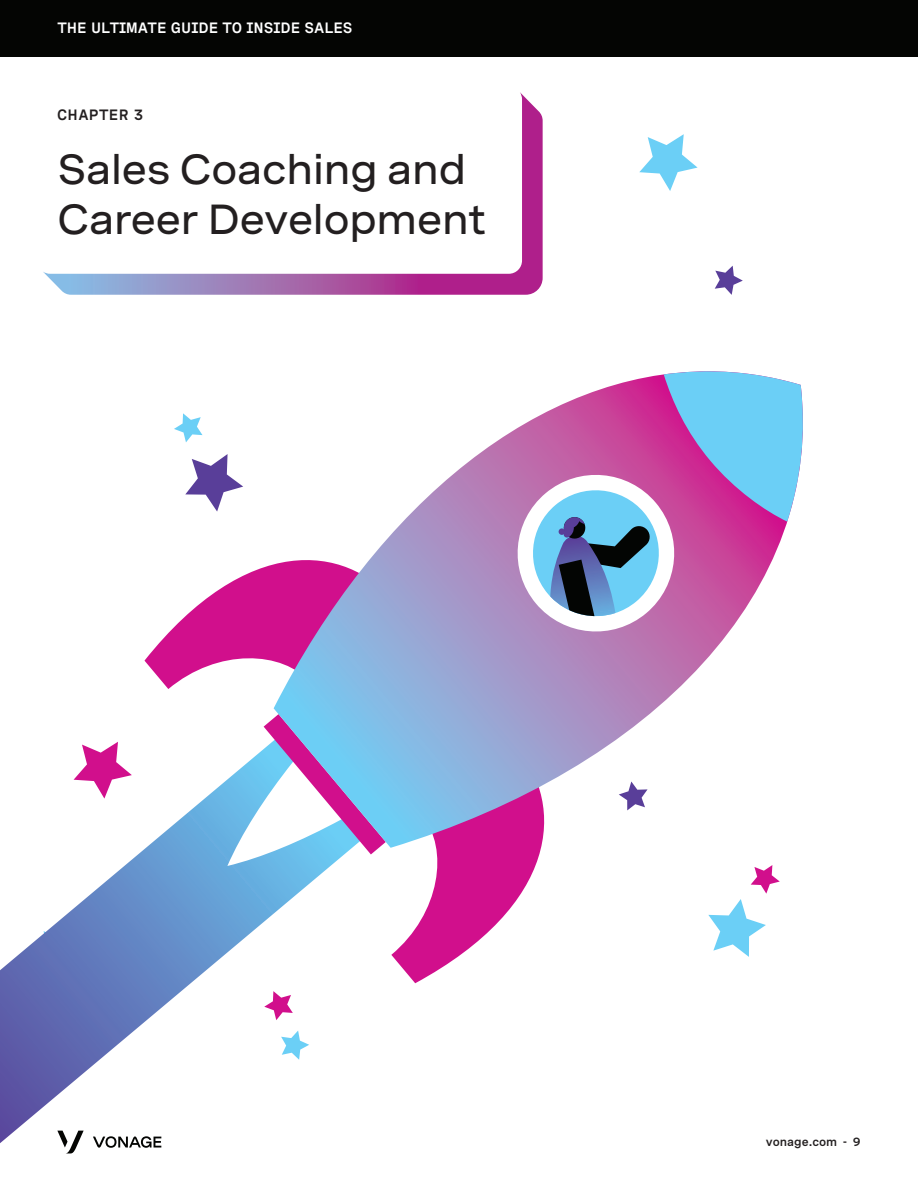
<style>
.page{position:relative;width:918px;height:1188px;background:#fff}
.page>*{position:absolute;margin:0;border:0;box-sizing:border-box;transform-origin:0 0}
._02-Headline{font:500 expanded 42px/50.4px "Spezia";letter-spacing:-.02em;color:#231f20}
.t1{font:600 15px "Spezia Semi Mono";color:#fff}
._00-Eyebrow{font:600 15px "Spezia Semi Mono";letter-spacing:.025em;color:#231f20}
.t2{font:600 12px "Spezia";color:#231f20}
</style>
<div class="page">
<svg style="left:63px;top:1143px;width:15px;height:10px"></svg>
<svg style="left:96px;top:1143px;width:65px;height:5px"></svg>
<div style="left:0;top:0;width:918px;height:57px;background:#040503"></div>
<svg style="left:639px;top:134px;width:59px;height:57px"></svg>
<svg style="left:708px;top:865px;width:72px;height:92px"></svg>
<svg style="left:185px;top:454px;width:58px;height:58px"></svg>
<svg style="left:174px;top:413px;width:29px;height:29px"></svg>
<svg style="left:715px;top:266px;width:28px;height:29px"></svg>
<svg style="left:0;top:741px;width:309px;height:402px"></svg>
<svg style="left:227px;top:718px;width:314px;height:265px"></svg>
<svg style="left:144px;top:564px;width:130px;height:125px"></svg>
<svg style="left:274px;top:434px;width:448px;height:414px"></svg>
<svg style="left:508px;top:371px;width:295px;height:270px"></svg>
<div style="left:558px;top:528px;width:7px;height:7px;background:#593e99;border-radius:50%"></div>
<div style="left:564px;top:531px;width:6px;height:7px;background:#593e99;border-radius:50%"></div>
<svg style="left:43px;top:92px;width:500px;height:203px"></svg>
<p class="t1" style="left:57px;top:17px;width:297px">THE ULTIMATE GUIDE TO INSIDE SALES</p>
<p class="_00-Eyebrow" style="left:57px;top:103px;width:88px">CHAPTER 3</p>
<p class="_02-Headline" style="left:57px;top:140px;width:431px">Sales Coaching and<br>Career Development</p>
<p class="t2" style="left:766px;top:1132px;width:96px">vonage.com - 9</p>
</div>
